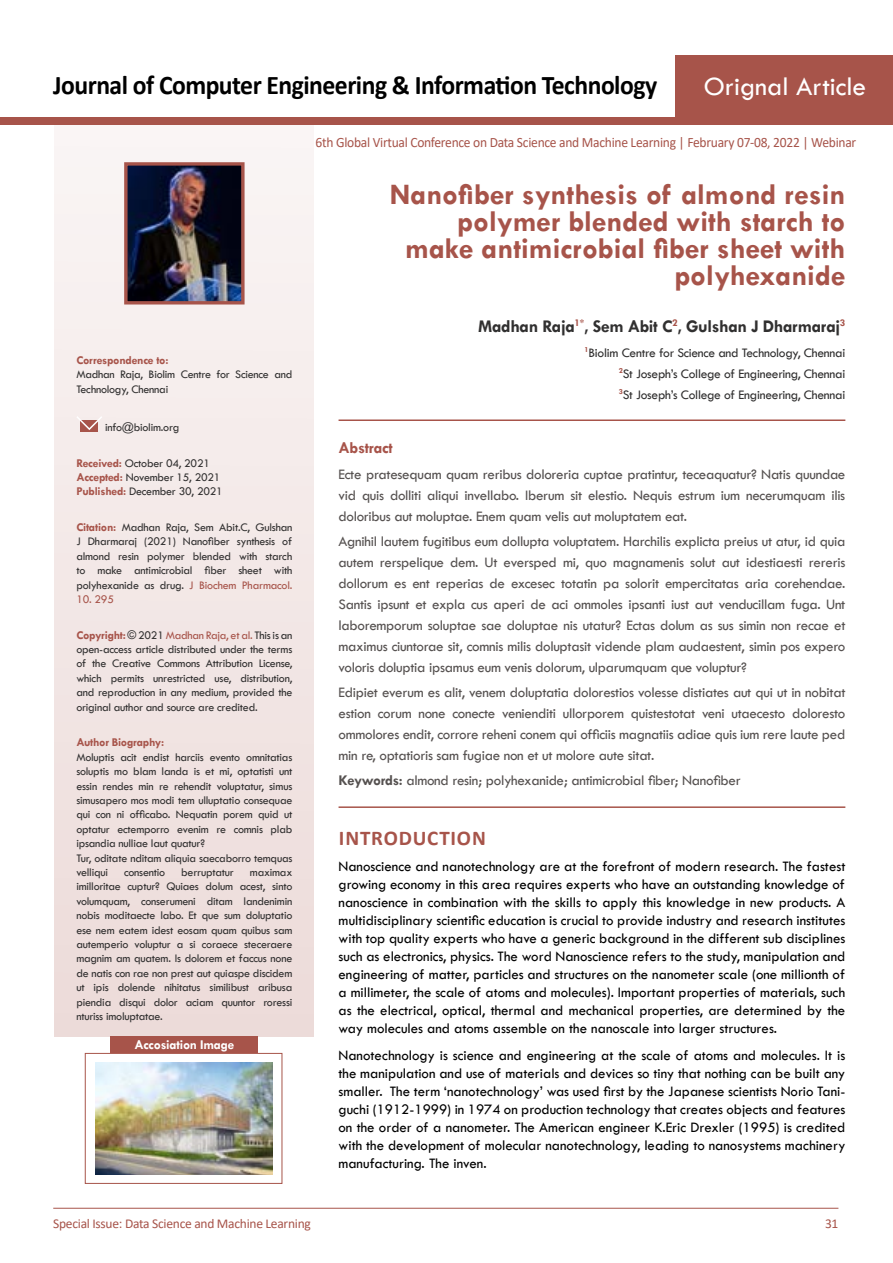
<style>
.page{position:relative;width:893px;height:1263px;background:#fff}
.page>*{position:absolute;margin:0;border:0;box-sizing:border-box;transform-origin:0 0}
.t1{font:700 30px/27px "Tw Cen";color:#a7544a;text-align:right}
.t2{font:27.45px "Tw Cen";color:#fff}
.t3{font:700 27px "Calibri";letter-spacing:-.02em;color:#000;scale:.95 1}
.t4{font:700 21px "Calibri";letter-spacing:.04em;color:#a7544a}
.t5{font:700 18px "Tw Cen";letter-spacing:-.02em;color:#313030}
.t6{font:700 16.5px "Tw Cen";letter-spacing:-.02em;color:#a7544a}
.t7{font:15px/18px "Tw Cen";color:#000;text-align:justify}
.t8{font:15px/21px "Tw Cen";letter-spacing:-.02em;color:#555150;text-align:justify}
.t9{font:14.25px "Calibri";letter-spacing:-.02em;color:#a7544a;scale:.95 1}
.t10{font:13.5px/21px "Tw Cen";letter-spacing:-.02em;color:#313030;text-align:justify}
.t11{font:13.5px "Calibri";letter-spacing:-.02em;color:#a7544a}
.t12{font:700 13.5px "Tw Cen";letter-spacing:-.02em;color:#fff}
.t13{font:12px/14.4px "Tw Cen";letter-spacing:-.02em;color:#313030}
.t14{font:700 12px "Tw Cen";letter-spacing:-.02em;color:#a7544a}
.t15{font:12px "Tw Cen";color:#a7544a}
.s1{font-weight:700;color:#a7544a}
.s2{color:#a7544a}
.s3{font-weight:700}
</style>
<div class="page">
<div style="left:0;top:118px;width:893px;height:7px;background:#a7544a"></div>
<div style="left:675px;top:55px;width:218px;height:63px;background:#a7544a"></div>
<hr style="left:53px;top:1208px;width:785px;height:1px;background:#a7544a">
<div style="left:55px;top:125px;width:259px;height:911px;background:linear-gradient(to bottom,#faf5f5,#ecdbd9)"></div>
<hr style="left:339px;top:419px;width:506px;height:2px;background:#a7544a">
<img style="left:128px;top:166px;width:113px;height:134px">
<div style="left:124px;top:162px;width:121px;height:142px;border:3px solid #a7544a"></div>
<div style="left:80px;top:420px;width:18px;height:12px;background:#a7544a"></div>
<svg style="left:75px;top:415px;width:29px;height:16px"></svg>
<div style="left:85px;top:1053px;width:197px;height:131px;border:1px solid #a7544a"></div>
<img style="left:95px;top:1063px;width:177px;height:111px">
<div style="left:111px;top:1036px;width:147px;height:17px;background:#a7544a"></div>
<hr style="left:339px;top:806px;width:506px;height:2px;background:#a7544a">
<h3 class="t3" style="left:53px;top:66px;width:637px">Journal of Computer Engineering &amp; Information Technology</h3>
<p class="t9" style="left:316px;top:132px;width:571px">6th Global Virtual Conference on Data Science and Machine Learning | February 07-08, 2022 | Webinar</p>
<h1 class="t1" style="left:390px;top:180px;width:457px">Nanofiber synthesis of almond resin polymer blended with starch to make antimicrobial fiber sheet with polyhexanide</h1>
<h3 class="t5" style="left:478px;top:315px;width:369px">Madhan Raja<sup>1*</sup>, Sem Abit C<sup>2</sup>, Gulshan J Dharmaraj<sup>3</sup></h3>
<p class="t10" style="left:619px;top:342px;width:228px;text-indent:-34px"><sup>1</sup>Biolim Centre for Science and Technology, Chennai <sup>2</sup>St Joseph’s College of Engineering, Chennai <sup>3</sup>St Joseph’s College of Engineering, Chennai</p>
<h2 class="t2" style="left:704px;top:70px;width:164px">Orignal Article</h2>
<p class="t14" style="left:76px;top:353px;width:94px">Correspondence to:</p>
<p class="t13" style="left:76px;top:367px;width:217px">Madhan Raja, Biolim Centre for Science and<br>Technology, Chennai</p>
<p class="t13" style="left:105px;top:420px;width:76px">info@biolim.org</p>
<p class="t13" style="left:76px;top:455px;width:148px"><span class="s1">Received:</span> October 04, 2021<br><span class="s1">Accepted:</span> November 15, 2021<br><span class="s1">Published:</span> December 30, 2021</p>
<p class="t13" style="left:76px;top:520px;width:217px;text-align:justify"><span class="s1">Citation:</span> Madhan Raja, Sem Abit.C, Gulshan J Dharmaraj (2021) Nanofiber synthesis of almond resin polymer blended with starch to make antimicrobial fiber sheet with polyhexanide as drug. <span class="s2">J Biochem Pharmacol.</span></p>
<p class="t15" style="left:76px;top:592px;width:39px">10. 295</p>
<p class="t13" style="left:76px;top:628px;width:217px;text-align:justify"><span class="s1">Copyright:</span> © 2021 <span class="s2">Madhan Raja, et al.</span> This is an open-access article distributed under the terms of the Creative Commons Attribution License, which permits unrestricted use, distribution, and reproduction in any medium, provided the original author and source are credited.</p>
<p class="t14" style="left:76px;top:735px;width:89px">Author Biography:</p>
<p class="t13" style="left:76px;top:750px;width:218px">Moluptis acit endist harciis evento omnitatias soluptis mo blam landa is et mi, optatisti unt essin rendes min re rehendit voluptatur, simus simusapero mos modi tem ulluptatio consequae qui con ni officabo. Nequatin porem quid ut optatur ectemporro evenim re comnis plab ipsandia nulliae laut quatur?<br>Tur, oditate nditam aliquia saecaborro temquas velliqui</p>
<h3 class="t6" style="left:339px;top:438px;width:56px">Abstract</h3>
<p class="t8" style="left:339px;top:463px;width:508px">Ecte pratesequam quam reribus doloreria cuptae pratintur, teceaquatur? Natis quundae vid quis dolliti aliqui invellabo. Iberum sit elestio. Nequis estrum ium necerumquam ilis doloribus aut moluptae. Enem quam velis aut moluptatem eat.</p>
<p class="t8" style="left:339px;top:531px;width:508px">Agnihil lautem fugitibus eum dollupta voluptatem. Harchilis explicta preius ut atur, id quia autem rerspelique dem. Ut eversped mi, quo magnamenis solut aut idestiaesti rereris dollorum es ent reperias de excesec totatin pa solorit empercitatas aria corehendae.<br>Santis ipsunt et expla cus aperi de aci ommoles ipsanti iust aut venducillam fuga. Unt laboremporum soluptae sae doluptae nis utatur? Ectas dolum as sus simin non recae et maximus ciuntorae sit, comnis milis doluptasit vidende plam audaestent, simin pos expero voloris doluptia ipsamus eum venis dolorum, ulparumquam que voluptur?</p>
<p class="t8" style="left:339px;top:682px;width:508px">Edipiet everum es alit, venem doluptatia dolorestios volesse distiates aut qui ut in nobitat estion corum none conecte venienditi ullorporem quistestotat veni utaecesto doloresto ommolores endit, corrore reheni conem qui officiis magnatiis adiae quis ium rere laute ped min re, optatioris sam fugiae non et ut molore aute sitat.</p>
<p class="t8" style="left:339px;top:770px;width:404px"><span class="s3">Keywords:</span> almond resin; polyhexanide; antimicrobial fiber; Nanofiber</p>
<h3 class="t4" style="left:339px;top:823px;width:148px">INTRODUCTION</h3>
<p class="t7" style="left:339px;top:857px;width:508px">Nanoscience and nanotechnology are at the forefront of modern research. The fastest growing economy in this area requires experts who have an outstanding knowledge of nanoscience in combination with the skills to apply this knowledge in new products. A multidisciplinary scientific education is crucial to provide industry and research institutes with top quality experts who have a generic background in the different sub disciplines such as electronics, physics. The word Nanoscience refers to the study, manipulation and engineering of matter, particles and structures on the nanometer scale (one millionth of a millimeter, the scale of atoms and molecules). Important properties of materials, such as the electrical, optical, thermal and mechanical properties, are determined by the way molecules and atoms assemble on the nanoscale into larger structures.</p>
<p class="t7" style="left:339px;top:1046px;width:508px">Nanotechnology is science and engineering at the scale of atoms and molecules. It is the manipulation and use of materials and devices so tiny that nothing can be built any smaller. The term ‘nanotechnology’ was used first by the Japanese scientists Norio Tani&shy;guchi (1912-1999) in 1974 on production technology that creates objects and features on the order of a nanometer. The American engineer K.Eric Drexler (1995) is credited with the development of molecular nanotechnology, leading to nanosystems machinery manufacturing. The inven.</p>
<p class="t13" style="left:124px;top:865px;width:43px">consentio</p>
<p class="t13" style="left:181px;top:865px;width:54px">berruptatur</p>
<p class="t13" style="left:76px;top:865px;width:218px;text-align:justify;text-indent:174px">maximax imilloritae cuptur? Quiaes dolum acest, sinto volumquam, conserumeni ditam landenimin nobis moditaecte labo. Et que sum doluptatio ese nem eatem idest eosam quam quibus sam autemperio voluptur a si coraece steceraere magnim am quatem. Is dolorem et faccus none de natis con rae non prest aut quiaspe discidem ut ipis dolende nihitatus similibust aribusa piendia disqui dolor aciam quuntor roressi nturiss imoluptatae.</p>
<p class="t12" style="left:134px;top:1036px;width:101px">Accosiation Image</p>
<p class="t11" style="left:53px;top:1214px;width:259px">Special Issue: Data Science and Machine Learning</p>
<p class="t11" style="left:825px;top:1214px;width:15px">31</p>
</div>
